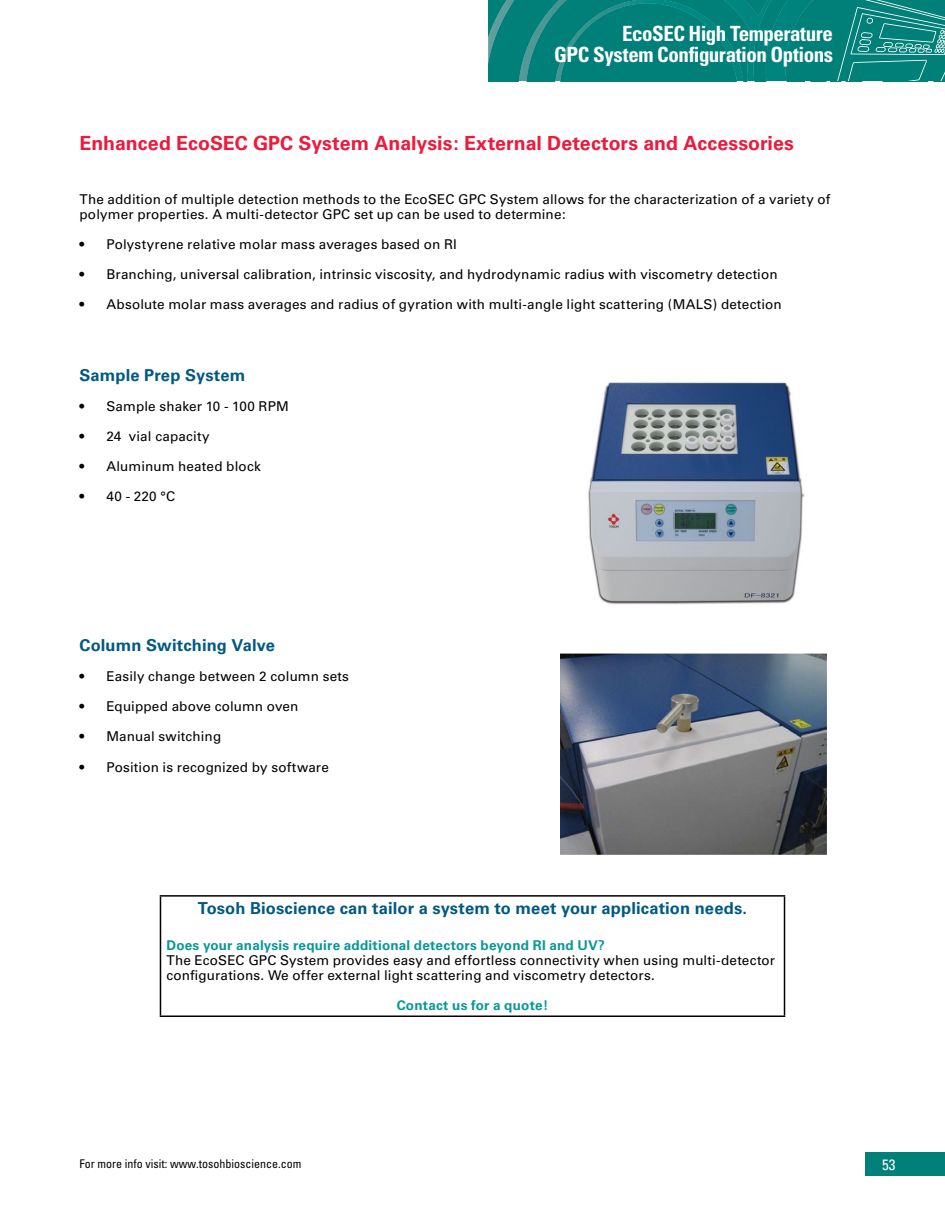
<style>
.page{position:relative;width:945px;height:1215px;background:#fff}
.page>*{position:absolute;margin:0;border:0;box-sizing:border-box;transform-origin:0 0}
.t1{font:700 condensed 21px/21px "Univers";letter-spacing:-.02em;color:#fff;text-align:right}
.t2{font:700 19.5px "Univers";color:#ed1a3b}
.t3{font:700 16.5px "Univers";letter-spacing:.01em;color:#005983}
.t4{font:condensed 15px "Univers";color:#fff}
.t5{font:13.5px/15px "Univers";letter-spacing:.01em;color:#000}
.t6{font:700 13.5px "Univers";letter-spacing:.015em;color:#089896}
.t7{font:condensed 12px "Univers";color:#000}
</style>
<div class="page">
<div style="left:866px;top:1152px;width:79px;height:24px;background:#008079"></div>
<svg style="left:488px;top:0;width:457px;height:81px;background:#09847e"></svg>
<hr style="left:160px;top:895px;width:625px;height:2px;background:#000">
<hr style="left:160px;top:897px;width:1px;height:119px;background:#000">
<hr style="left:784px;top:897px;width:1px;height:119px;background:#000">
<hr style="left:160px;top:1016px;width:625px;height:1px;background:#000">
<img style="left:588px;top:382px;width:217px;height:223px">
<img style="left:561px;top:654px;width:266px;height:200px">
<h1 class="t1" style="left:554px;top:23px;width:280px">EcoSEC High Temperature<br>GPC System Configuration Options</h1>
<h2 class="t2" style="left:80px;top:131px;width:716px">Enhanced EcoSEC GPC System Analysis: External Detectors and Accessories</h2>
<p class="t5" style="left:80px;top:191px;width:752px">The addition of multiple detection methods to the EcoSEC GPC System allows for the characterization of a variety of polymer properties. A multi-detector GPC set up can be used to determine:</p>
<p class="t5" style="left:80px;top:236px;width:379px">• Polystyrene relative molar mass averages based on RI</p>
<p class="t5" style="left:80px;top:266px;width:700px">• Branching, universal calibration, intrinsic viscosity, and hydrodynamic radius with viscometry detection</p>
<p class="t5" style="left:80px;top:296px;width:704px">• Absolute molar mass averages and radius of gyration with multi-angle light scattering (MALS) detection</p>
<p class="t3" style="left:80px;top:365px;width:167px">Sample Prep System</p>
<p class="t5" style="left:80px;top:398px;width:211px">• Sample shaker 10 - 100 RPM</p>
<p class="t5" style="left:80px;top:428px;width:132px">• 24 vial capacity</p>
<p class="t5" style="left:80px;top:458px;width:183px">• Aluminum heated block</p>
<p class="t5" style="left:80px;top:489px;width:97px">• 40 - 220 °C</p>
<p class="t3" style="left:80px;top:636px;width:197px">Column Switching Valve</p>
<p class="t5" style="left:80px;top:669px;width:271px">• Easily change between 2 column sets</p>
<p class="t5" style="left:80px;top:699px;width:221px">• Equipped above column oven</p>
<p class="t5" style="left:80px;top:729px;width:143px">• Manual switching</p>
<p class="t5" style="left:80px;top:760px;width:251px">• Position is recognized by software</p>
<p class="t3" style="left:198px;top:899px;width:551px">Tosoh Bioscience can tailor a system to meet your application needs.</p>
<p class="t6" style="left:166px;top:938px;width:440px">Does your analysis require additional detectors beyond RI and UV?</p>
<p class="t5" style="left:166px;top:953px;width:610px">The EcoSEC GPC System provides easy and effortless connectivity when using multi-detector configurations. We offer external light scattering and viscometry detectors.</p>
<p class="t6" style="left:397px;top:998px;width:153px">Contact us for a quote!</p>
<p class="t7" style="left:80px;top:1157px;width:223px">For more info visit: www.tosohbioscience.com</p>
<p class="t4" style="left:882px;top:1155px;width:15px">53</p>
</div>
